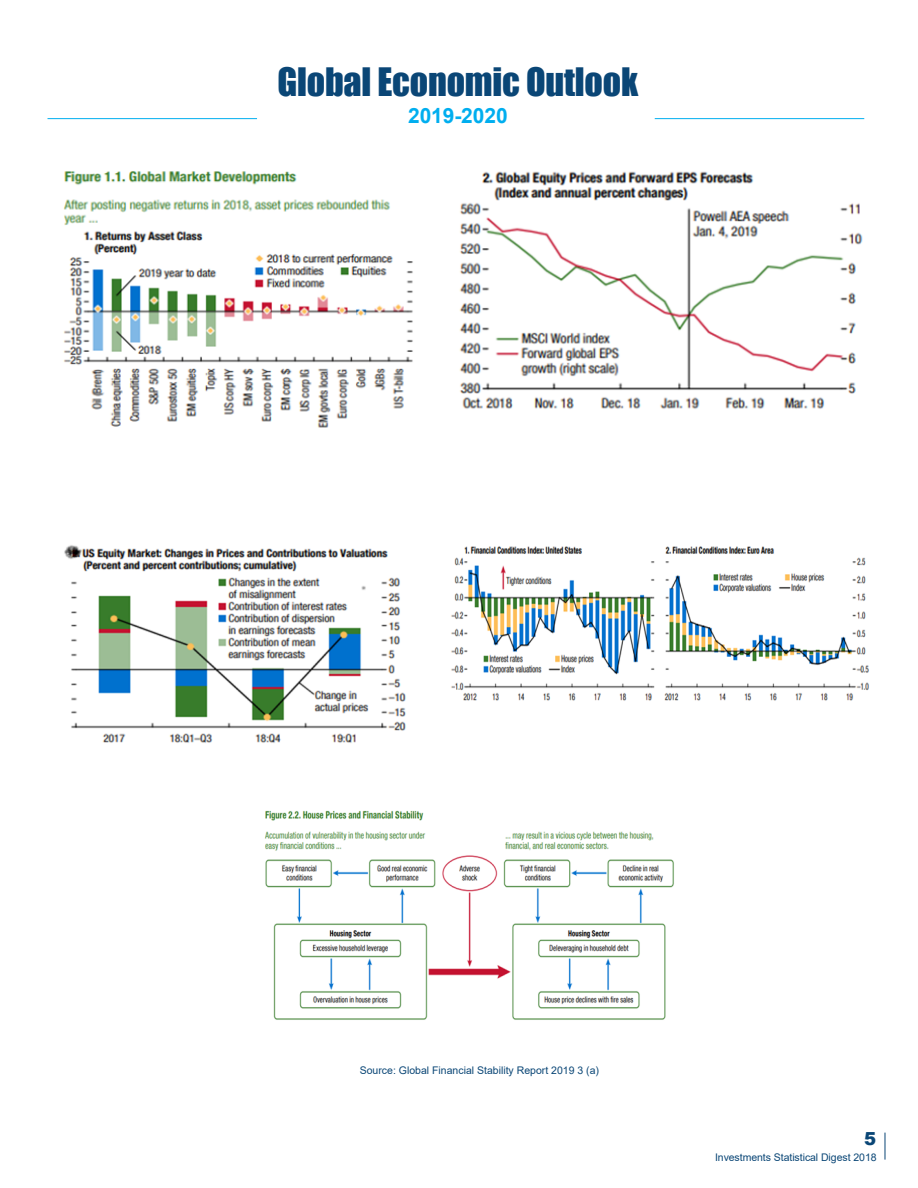
<style>
.page{position:relative;width:918px;height:1188px;background:#fff}
.page>*{position:absolute;margin:0;border:0;box-sizing:border-box;transform-origin:0 0}
.t1{font:36px "Impact";letter-spacing:-.005em;color:#0a4676}
.t2{font:700 21px "Arial";letter-spacing:-.005em;color:#00aeef}
.t3{font:900 18px "Arial";color:#0a4676}
.t4{font:10.5px "Arial";color:#0a4676}
</style>
<div class="page">
<hr style="left:48px;top:118px;width:209px;height:1px;background:#00aeef">
<hr style="left:655px;top:118px;width:209px;height:1px;background:#00aeef">
<img style="left:63px;top:171px;width:350px;height:257px">
<img style="left:459px;top:171px;width:404px;height:238px">
<img style="left:64px;top:545px;width:342px;height:198px">
<img style="left:451px;top:546px;width:418px;height:155px">
<img style="left:264px;top:810px;width:410px;height:210px">
<svg style="left:885px;top:1133px;width:1px;height:27px"></svg>
<h1 class="t1" style="left:278px;top:68px;width:362px">Global Economic Outlook</h1>
<h2 class="t2" style="left:408px;top:107px;width:101px">2019-2020</h2>
<p class="t4" style="left:360px;top:1066px;width:241px">Source: Global Financial Stability Report 2019 3 (a)</p>
<h3 class="t3" style="left:864px;top:1132px;width:14px">5</h3>
<p class="t4" style="left:715px;top:1153px;width:163px">Investments Statistical Digest 2018</p>
</div>
